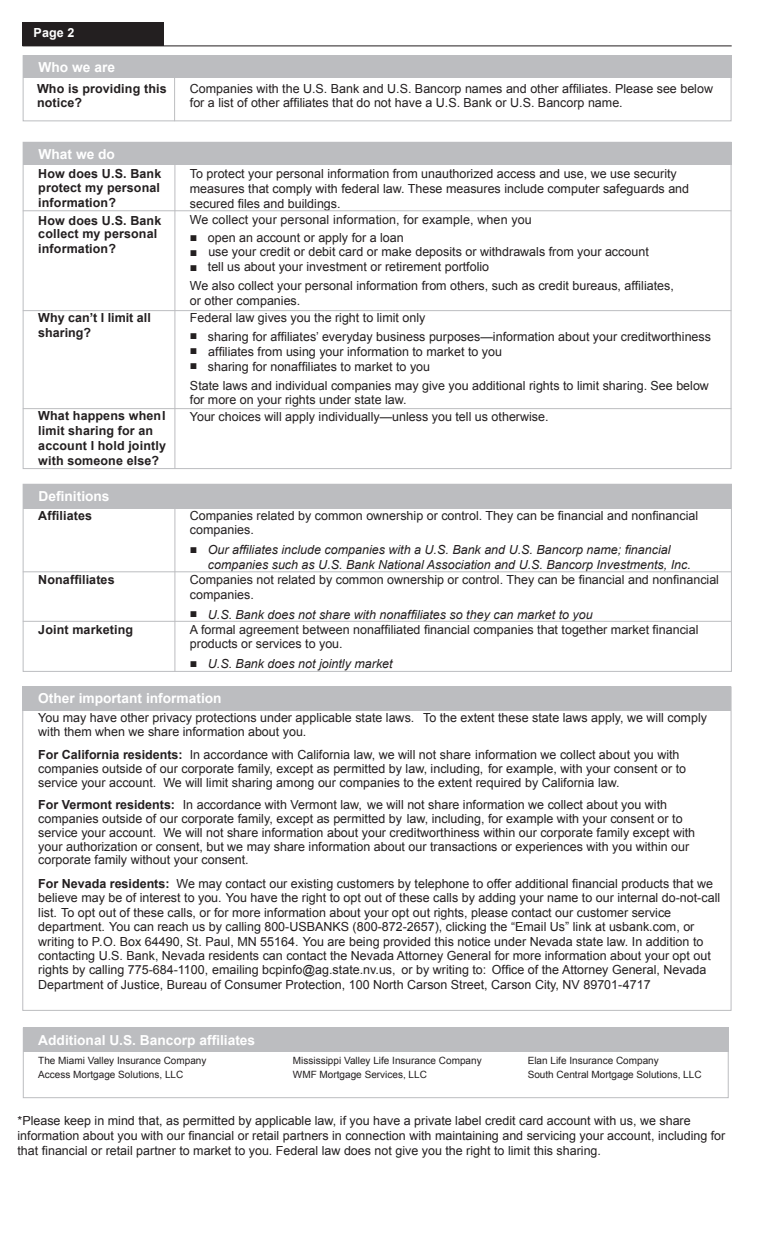
<style>
.page{position:relative;width:765px;height:1260px;background:#fff}
.page>*{position:absolute;margin:0;border:0;box-sizing:border-box;transform-origin:0 0}
.t1{font:700 13.75px "Arial";color:#fff}
.t2{font:12.5px/13.8px "Arial";color:#231f20}
.t3{font:700 12.5px/15px "Arial";letter-spacing:.01em;color:#231f20}
.t4{font:italic 12.5px/15px "Arial";color:#231f20}
.t5{font:700 12.5px "Arial";color:#fff}
.t6{font:10px "Arial";color:#231f20}
.s1{font-style:normal}
.s2{font-weight:700}
</style>
<div class="page">
<div style="left:22px;top:22px;width:142px;height:24px;background:#231f20"></div>
<div style="left:23px;top:55px;width:708px;height:23px;background:#bcbdc0"></div>
<div style="left:23px;top:142px;width:708px;height:23px;background:#bcbdc0"></div>
<hr style="left:23px;top:210px;width:708px;height:1px;background:#bcbdc0">
<hr style="left:23px;top:310px;width:708px;height:1px;background:#bcbdc0">
<hr style="left:23px;top:408px;width:708px;height:1px;background:#bcbdc0">
<div style="left:23px;top:484px;width:708px;height:24px;background:#bcbdc0"></div>
<hr style="left:23px;top:572px;width:708px;height:1px;background:#bcbdc0">
<hr style="left:23px;top:621px;width:708px;height:1px;background:#bcbdc0">
<div style="left:22px;top:687px;width:709px;height:24px;background:#bcbdc0"></div>
<div style="left:23px;top:1028px;width:706px;height:24px;background:#bcbdc0"></div>
<hr style="left:22px;top:46px;width:710px;height:1px;background:#231f20">
<div style="left:23px;top:55px;width:708px;height:66px;border:1px solid #bcbdc0"></div>
<hr style="left:174px;top:73px;width:1px;height:48px;background:#bcbdc0">
<hr style="left:175px;top:159px;width:1px;height:310px;background:#bcbdc0">
<hr style="left:175px;top:505px;width:1px;height:167px;background:#bcbdc0">
<div style="left:23px;top:484px;width:709px;height:188px;border:1px solid #bcbdc0"></div>
<div style="left:23px;top:1028px;width:706px;height:70px;border:1px solid #bcbdc0"></div>
<p class="t5" style="left:34px;top:24px;width:42px">Page 2</p>
<p class="t1" style="left:39px;top:58px;width:78px">Who we are</p>
<p class="t3" style="left:37px;top:82px;width:131px;line-height:13.8px">Who is providing this notice?</p>
<p class="t2" style="left:190px;top:82px;width:525px">Companies with the U.S. Bank and U.S. Bancorp names and other affiliates. Please see below for a list of other affiliates that do not have a U.S. Bank or U.S. Bancorp name.</p>
<p class="t1" style="left:39px;top:145px;width:78px">What we do</p>
<p class="t3" style="left:38px;top:167px;width:124px;line-height:13.8px">How does U.S. Bank protect my personal</p>
<p class="t3" style="left:38px;top:195px;width:79px">information?</p>
<p class="t3" style="left:38px;top:214px;width:124px;line-height:13.8px">How does U.S. Bank collect my personal</p>
<p class="t3" style="left:38px;top:242px;width:79px">information?</p>
<p class="t2" style="left:190px;top:166px;width:501px;line-height:15px">To protect your personal information from unauthorized access and use, we use security measures that comply with federal law. These measures include computer safeguards and secured files and buildings.</p>
<p class="t2" style="left:190px;top:213px;width:343px">We collect your personal information, for example, when you</p>
<p class="t2" style="left:190px;top:231px;width:215px">■ open an account or apply for a loan</p>
<p class="t2" style="left:190px;top:245px;width:460px">■ use your credit or debit card or make deposits or withdrawals from your account</p>
<p class="t2" style="left:190px;top:260px;width:301px">■ tell us about your investment or retirement portfolio</p>
<p class="t2" style="left:190px;top:278px;width:485px;line-height:15px">We also collect your personal information from others, such as credit bureaus, affiliates, or other companies.</p>
<p class="t2" style="left:190px;top:311px;width:237px">Federal law gives you the right to limit only</p>
<p class="t2" style="left:190px;top:330px;width:523px">■ sharing for affiliates’ everyday business purposes—information about your creditworthiness</p>
<p class="t2" style="left:190px;top:345px;width:314px">■ affiliates from using your information to market to you</p>
<p class="t2" style="left:190px;top:360px;width:242px">■ sharing for nonaffiliates to market to you</p>
<p class="t2" style="left:190px;top:379px;width:521px">State laws and individual companies may give you additional rights to limit sharing. See below for more on your rights under state law.</p>
<p class="t2" style="left:190px;top:410px;width:360px">Your choices will apply individually—unless you tell us otherwise.</p>
<p class="t3" style="left:38px;top:311px;width:114px">Why can’t I limit all sharing?</p>
<p class="t3" style="left:38px;top:408px;width:129px">What happens whenI limit sharing for an account I hold jointly with someone else?</p>
<p class="t1" style="left:39px;top:487px;width:73px">Definitions</p>
<p class="t3" style="left:38px;top:509px;width:55px">Affiliates</p>
<p class="t2" style="left:190px;top:509px;width:510px">Companies related by common ownership or control. They can be financial and nonfinancial companies.</p>
<p class="t4" style="left:208px;top:542px;width:485px;text-indent:-18px"><span class="s1">■</span> Our affiliates include companies with a U.S. Bank and U.S. Bancorp name; financial companies such as U.S. Bank National Association and U.S. Bancorp Investments, Inc.</p>
<p class="t2" style="left:190px;top:572px;width:531px;line-height:15px">Companies not related by common ownership or control. They can be financial and nonfinancial companies.</p>
<p class="t4" style="left:190px;top:607px;width:404px">■ U.S. Bank does not share with nonaffiliates so they can market to you</p>
<p class="t2" style="left:190px;top:623px;width:510px">A formal agreement between nonaffiliated financial companies that together market financial products or services to you.</p>
<p class="t4" style="left:190px;top:656px;width:204px">■ U.S. Bank does not jointly market</p>
<p class="t1" style="left:38px;top:690px;width:185px">Other important information</p>
<p class="t2" style="left:38px;top:711px;width:670px">You may have other privacy protections under applicable state laws. To the extent these state laws apply, we will comply with them when we share information about you.</p>
<p class="t2" style="left:38px;top:748px;width:649px"><span class="s2">For California residents:</span> In accordance with California law, we will not share information we collect about you with companies outside of our corporate family, except as permitted by law, including, for example, with your consent or to service your account. We will limit sharing among our companies to the extent required by California law.</p>
<p class="t2" style="left:38px;top:798px;width:658px"><span class="s2">For Vermont residents:</span> In accordance with Vermont law, we will not share information we collect about you with companies outside of our corporate family, except as permitted by law, including, for example with your consent or to service your account. We will not share information about your creditworthiness within our corporate family except with your authorization or consent, but we may share information about our transactions or experiences with you within our corporate family without your consent.</p>
<p class="t2" style="left:38px;top:877px;width:683px;line-height:14.4px"><span class="s2">For Nevada residents:</span> We may contact our existing customers by telephone to offer additional financial products that we believe may be of interest to you. You have the right to opt out of these calls by adding your name to our internal do-not-call list. To opt out of these calls, or for more information about your opt out rights, please contact our customer service department. You can reach us by calling 800-USBANKS (800-872-2657), clicking the “Email Us” link at usbank.com, or writing to P.O. Box 64490, St. Paul, MN 55164. You are being provided this notice under Nevada state law. In addition to contacting U.S. Bank, Nevada residents can contact the Nevada Attorney General for more information about your opt out rights by calling 775-684-1100, emailing bcpinfo@ag.state.nv.us, or by writing to: Office of the Attorney General, Nevada Department of Justice, Bureau of Consumer Protection, 100 North Carson Street, Carson City, NV 89701-4717</p>
<p class="t3" style="left:38px;top:573px;width:78px">Nonaffiliates</p>
<p class="t3" style="left:38px;top:623px;width:96px">Joint marketing</p>
<p class="t1" style="left:38px;top:1031px;width:218px">Additional U.S. Bancorp affiliates</p>
<p class="t6" style="left:38px;top:1054px;width:170px">The Miami Valley Insurance Company</p>
<p class="t6" style="left:38px;top:1068px;width:147px">Access Mortgage Solutions, LLC</p>
<p class="t6" style="left:528px;top:1054px;width:133px">Elan Life Insurance Company</p>
<p class="t6" style="left:528px;top:1068px;width:175px">South Central Mortgage Solutions, LLC</p>
<p class="t2" style="left:18px;top:1114px;width:675px">*Please keep in mind that, as permitted by applicable law, if you have a private label credit card account with us, we share</p>
<p class="t2" style="left:18px;top:1128px;width:709px;line-height:15px">information about you with our financial or retail partners in connection with maintaining and servicing your account, including for that financial or retail partner to market to you. Federal law does not give you the right to limit this sharing.</p>
<p class="t6" style="left:293px;top:1054px;width:190px">Mississippi Valley Life Insurance Company</p>
<p class="t6" style="left:293px;top:1068px;width:135px">WMF Mortgage Services, LLC</p>
</div>
